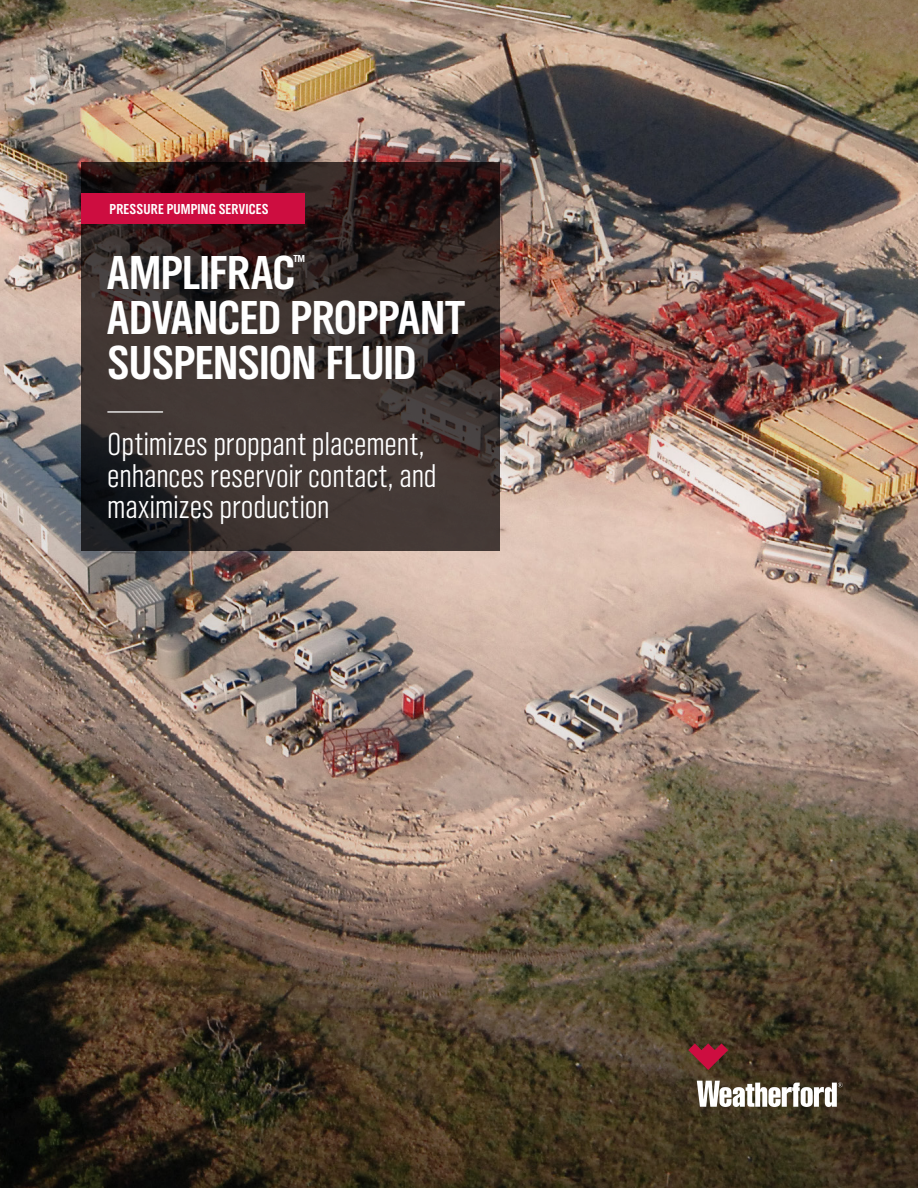
<style>
.page{position:relative;width:918px;height:1188px;background:#fff}
.page>*{position:absolute;margin:0;border:0;box-sizing:border-box;transform-origin:0 0}
.Body_Copy_10_12{font:49.5px/45px "TV Nord EF Bold Con";letter-spacing:-.01em;color:#fff}
.Body_Copy_10_12-2{font:33px/31.5px "TV Nord EF Light Con";color:#fff}
.Body_Copy_10_12-3{font:17.4px "TV Nord EF Bold Con";color:#fff}
.Body_Copy_10_12-4{font:15px "TV Nord EF Bold Con";letter-spacing:.015em;color:#fff}
</style>
<div class="page">
<img style="left:0;top:0;width:918px;height:1188px">
<svg style="left:688px;top:1043px;width:40px;height:27px"></svg>
<svg style="left:697px;top:1081px;width:146px;height:26px"></svg>
<svg style="left:81px;top:162px;width:419px;height:388px;background:#352b28"></svg>
<div style="left:81px;top:193px;width:224px;height:31px;background:#cd0d40"></div>
<hr style="left:107px;top:411px;width:56px;height:2px;background:#fff">
<p class="Body_Copy_10_12-4" style="left:110px;top:200px;width:160px">PRESSURE PUMPING SERVICES</p>
<p class="Body_Copy_10_12" style="left:107px;top:251px;width:190px">AMPLIFRAC</p>
<p class="Body_Copy_10_12-3" style="left:293px;top:252px;width:13px">™</p>
<p class="Body_Copy_10_12" style="left:107px;top:296px;width:359px">ADVANCED PROPPANT<br>SUSPENSION FLUID</p>
<p class="Body_Copy_10_12-2" style="left:107px;top:429px;width:331px">Optimizes proppant placement, enhances reservoir contact, and maximizes production</p>
</div>
